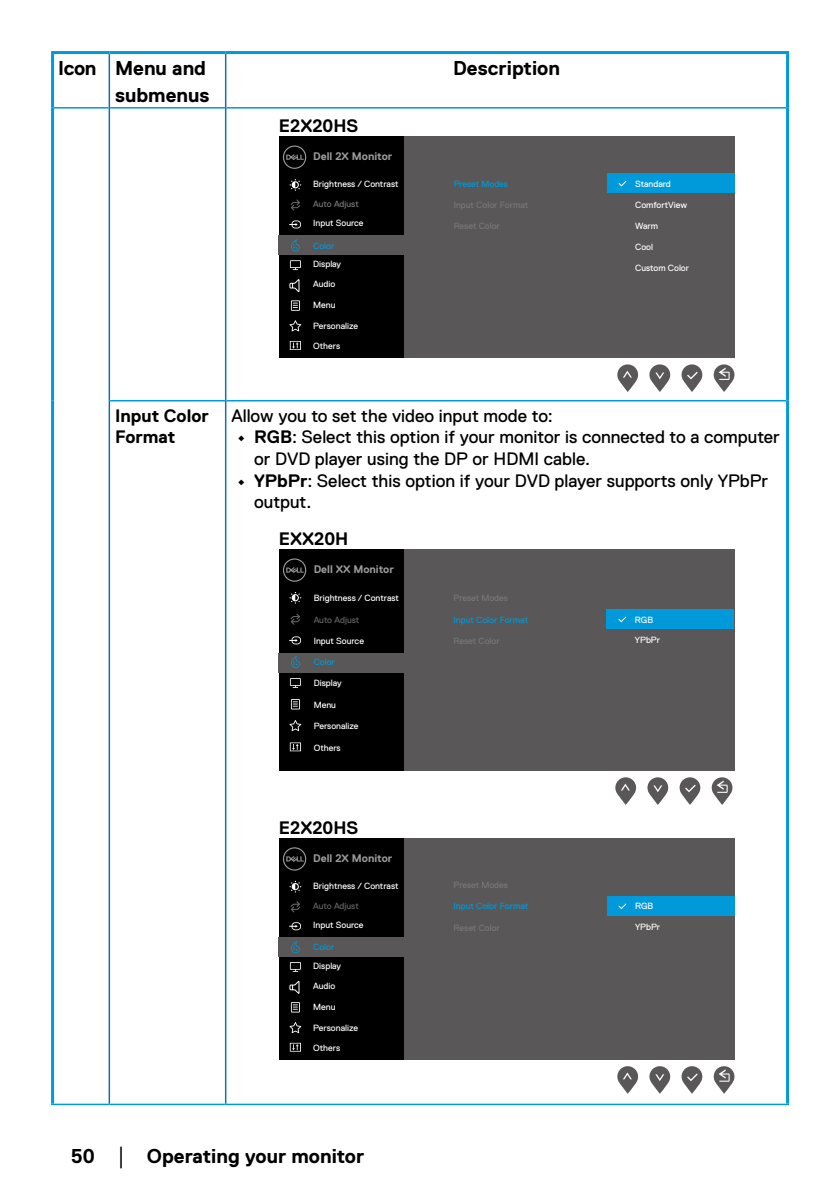
<style>
.page{position:relative;width:840px;height:1191px;background:#fff}
.page>*{position:absolute;margin:0;border:0;box-sizing:border-box;transform-origin:0 0}
.Callout_Head_10_12{font:700 20px "Dell Replica";color:#000}
.Paragraph_9_10_8{font:18px/21.6px "Dell Replica";color:#000}
.Callout_Head_9_10_8{font:700 18px/21.6px "Dell Replica";color:#000}
.t1{font:700 11px "Dell Replica";color:#9b9b9b}
.t2{font:9px "Dell Replica";color:#fff}
.t3{font:9px "Dell Replica";color:#787878}
.t4{font:9px "Dell Replica";color:#0099d9}
.t5{font:9px "Dell Replica";color:#646464}
.s1{font-weight:700}
.s2{font-family:"Times New Roman";font-weight:400;font-size:18px}
</style>
<div class="page">
<hr style="left:54px;top:107px;width:54px;height:2px;background:#0099d9">
<hr style="left:110px;top:107px;width:115px;height:2px;background:#0099d9">
<hr style="left:226px;top:107px;width:559px;height:2px;background:#0099d9">
<hr style="left:110px;top:400px;width:115px;height:1px;background:#0099d9">
<hr style="left:226px;top:400px;width:559px;height:1px;background:#0099d9">
<hr style="left:51px;top:1103px;width:58px;height:2px;background:#0099d9">
<hr style="left:109px;top:1103px;width:116px;height:2px;background:#0099d9">
<hr style="left:225px;top:1103px;width:563px;height:2px;background:#0099d9">
<hr style="left:51px;top:51px;width:58px;height:3px;background:#0099d9">
<hr style="left:109px;top:51px;width:116px;height:3px;background:#0099d9">
<hr style="left:225px;top:51px;width:563px;height:3px;background:#0099d9">
<hr style="left:51px;top:108px;width:3px;height:293px;background:#0099d9">
<hr style="left:785px;top:108px;width:3px;height:293px;background:#0099d9">
<hr style="left:51px;top:401px;width:3px;height:702px;background:#0099d9">
<hr style="left:785px;top:401px;width:3px;height:702px;background:#0099d9">
<hr style="left:51px;top:54px;width:3px;height:54px;background:#0099d9">
<hr style="left:785px;top:54px;width:3px;height:54px;background:#0099d9">
<hr style="left:108px;top:108px;width:2px;height:293px;background:#1b6da5">
<hr style="left:225px;top:108px;width:1px;height:293px;background:#1b6da5">
<hr style="left:108px;top:401px;width:2px;height:702px;background:#1b6da5">
<hr style="left:225px;top:401px;width:1px;height:702px;background:#1b6da5">
<hr style="left:108px;top:54px;width:2px;height:54px;background:#1b6da5">
<hr style="left:225px;top:54px;width:1px;height:54px;background:#1b6da5">
<svg style="left:713px;top:364px;width:21px;height:28px"></svg>
<svg style="left:649px;top:364px;width:20px;height:28px"></svg>
<svg style="left:617px;top:364px;width:20px;height:28px"></svg>
<svg style="left:681px;top:364px;width:21px;height:28px"></svg>
<div style="left:278px;top:137px;width:456px;height:221px;background:#595757"></div>
<div style="left:278px;top:137px;width:125px;height:221px;background:#000"></div>
<div style="left:278px;top:236px;width:126px;height:19px;background:#595757"></div>
<svg style="left:283px;top:145px;width:23px;height:24px"></svg>
<svg style="left:289px;top:179px;width:12px;height:12px"></svg>
<svg style="left:290px;top:199px;width:10px;height:12px"></svg>
<svg style="left:291px;top:239px;width:8px;height:12px"></svg>
<svg style="left:290px;top:260px;width:11px;height:10px"></svg>
<svg style="left:291px;top:300px;width:9px;height:11px"></svg>
<svg style="left:289px;top:320px;width:12px;height:11px"></svg>
<svg style="left:290px;top:341px;width:11px;height:9px"></svg>
<svg style="left:289px;top:220px;width:12px;height:8px"></svg>
<svg style="left:289px;top:279px;width:11px;height:13px"></svg>
<div style="left:606px;top:173px;width:128px;height:20px;background:#0099d9"></div>
<svg style="left:618px;top:181px;width:8px;height:5px"></svg>
<div style="left:278px;top:549px;width:456px;height:222px;background:#595757"></div>
<div style="left:278px;top:549px;width:125px;height:222px;background:#000"></div>
<div style="left:278px;top:653px;width:125px;height:19px;background:#595757"></div>
<svg style="left:283px;top:558px;width:23px;height:24px"></svg>
<svg style="left:289px;top:592px;width:12px;height:11px"></svg>
<svg style="left:290px;top:613px;width:10px;height:11px"></svg>
<svg style="left:291px;top:655px;width:8px;height:13px"></svg>
<svg style="left:290px;top:678px;width:11px;height:10px"></svg>
<svg style="left:291px;top:699px;width:9px;height:10px"></svg>
<svg style="left:289px;top:720px;width:12px;height:11px"></svg>
<svg style="left:290px;top:742px;width:11px;height:9px"></svg>
<svg style="left:289px;top:636px;width:12px;height:8px"></svg>
<div style="left:606px;top:609px;width:127px;height:20px;background:#0099d9"></div>
<svg style="left:618px;top:616px;width:8px;height:6px"></svg>
<svg style="left:711px;top:777px;width:21px;height:28px"></svg>
<svg style="left:647px;top:777px;width:20px;height:28px"></svg>
<svg style="left:615px;top:777px;width:20px;height:28px"></svg>
<svg style="left:679px;top:777px;width:21px;height:28px"></svg>
<div style="left:278px;top:838px;width:456px;height:221px;background:#595757"></div>
<div style="left:278px;top:838px;width:125px;height:221px;background:#000"></div>
<div style="left:278px;top:937px;width:126px;height:20px;background:#595757"></div>
<svg style="left:283px;top:847px;width:23px;height:23px"></svg>
<svg style="left:289px;top:881px;width:12px;height:11px"></svg>
<svg style="left:290px;top:901px;width:10px;height:11px"></svg>
<svg style="left:291px;top:941px;width:8px;height:12px"></svg>
<svg style="left:290px;top:962px;width:11px;height:9px"></svg>
<svg style="left:291px;top:1002px;width:9px;height:10px"></svg>
<svg style="left:289px;top:1022px;width:12px;height:11px"></svg>
<svg style="left:290px;top:1042px;width:11px;height:9px"></svg>
<svg style="left:289px;top:922px;width:12px;height:8px"></svg>
<svg style="left:289px;top:981px;width:11px;height:12px"></svg>
<svg style="left:713px;top:1066px;width:21px;height:27px"></svg>
<svg style="left:649px;top:1066px;width:20px;height:27px"></svg>
<svg style="left:617px;top:1066px;width:20px;height:27px"></svg>
<svg style="left:681px;top:1066px;width:21px;height:27px"></svg>
<div style="left:606px;top:896px;width:128px;height:19px;background:#0099d9"></div>
<svg style="left:618px;top:903px;width:8px;height:6px"></svg>
<p class="Callout_Head_10_12" style="left:58px;top:57px;width:40px">Icon</p>
<p class="Callout_Head_10_12" style="left:115px;top:57px;width:92px">Menu and</p>
<p class="Callout_Head_10_12" style="left:115px;top:84px;width:96px">submenus</p>
<p class="Callout_Head_9_10_8" style="left:278px;top:115px;width:81px">E2X20HS</p>
<p class="t1" style="left:313px;top:150px;width:81px">Dell 2X Monitor</p>
<p class="t2" style="left:313px;top:179px;width:87px">Brightness / Contrast</p>
<p class="t3" style="left:313px;top:199px;width:47px">Auto Adjust</p>
<p class="t2" style="left:313px;top:218px;width:52px">Input Source</p>
<p class="t4" style="left:313px;top:240px;width:23px">Color</p>
<p class="t2" style="left:313px;top:259px;width:29px">Display</p>
<p class="t2" style="left:313px;top:300px;width:24px">Menu</p>
<p class="t2" style="left:313px;top:279px;width:24px">Audio</p>
<p class="t2" style="left:313px;top:321px;width:46px">Personalize</p>
<p class="t2" style="left:313px;top:341px;width:29px">Others</p>
<p class="Callout_Head_10_12" style="left:453px;top:57px;width:108px">Description</p>
<p class="t4" style="left:453px;top:179px;width:56px">Preset Modes</p>
<p class="t3" style="left:453px;top:200px;width:76px">Input Color Format</p>
<p class="t3" style="left:453px;top:221px;width:48px">Reset Color</p>
<p class="t2" style="left:634px;top:179px;width:37px">Standard</p>
<p class="t2" style="left:634px;top:221px;width:25px">Warm</p>
<p class="t2" style="left:634px;top:242px;width:19px">Cool</p>
<p class="t2" style="left:634px;top:200px;width:54px">ComfortView</p>
<p class="t2" style="left:634px;top:263px;width:55px">Custom Color</p>
<p class="Callout_Head_9_10_8" style="left:115px;top:405px;width:95px">Input Color<br>Format</p>
<p class="Paragraph_9_10_8" style="left:231px;top:405px;width:323px">Allow you to set the video input mode to:</p>
<p class="Paragraph_9_10_8" style="left:254px;top:426px;width:527px;text-indent:-17px"><span class="s1">• RGB</span>: Select this option if your monitor is connected to a computer or DVD player using the DP or HDMI cable.</p>
<p class="Paragraph_9_10_8" style="left:254px;top:469px;width:515px;text-indent:-17px"><span class="s1">• YPbPr</span>: Select this option if your DVD player supports only YPbPr output.</p>
<p class="Callout_Head_9_10_8" style="left:278px;top:528px;width:71px">EXX20H</p>
<p class="t1" style="left:313px;top:563px;width:82px">Dell XX Monitor</p>
<p class="t2" style="left:313px;top:593px;width:87px">Brightness / Contrast</p>
<p class="t5" style="left:313px;top:614px;width:47px">Auto Adjust</p>
<p class="t2" style="left:313px;top:636px;width:52px">Input Source</p>
<p class="t4" style="left:313px;top:657px;width:23px">Color</p>
<p class="t2" style="left:313px;top:678px;width:29px">Display</p>
<p class="t2" style="left:313px;top:700px;width:24px">Menu</p>
<p class="t2" style="left:313px;top:721px;width:46px">Personalize</p>
<p class="t2" style="left:313px;top:742px;width:29px">Others</p>
<p class="Callout_Head_9_10_8" style="left:278px;top:817px;width:81px">E2X20HS</p>
<p class="t1" style="left:313px;top:851px;width:81px">Dell 2X Monitor</p>
<p class="t2" style="left:313px;top:880px;width:87px">Brightness / Contrast</p>
<p class="t5" style="left:313px;top:900px;width:47px">Auto Adjust</p>
<p class="t2" style="left:313px;top:920px;width:52px">Input Source</p>
<p class="t4" style="left:313px;top:942px;width:23px">Color</p>
<p class="t2" style="left:313px;top:960px;width:29px">Display</p>
<p class="t2" style="left:313px;top:1001px;width:24px">Menu</p>
<p class="t2" style="left:313px;top:980px;width:24px">Audio</p>
<p class="t2" style="left:313px;top:1023px;width:46px">Personalize</p>
<p class="t2" style="left:313px;top:1042px;width:29px">Others</p>
<h1 class="Callout_Head_10_12" style="left:71px;top:1144px;width:295px">50 <span class="s2">│</span> Operating your monitor</h1>
<p class="t3" style="left:453px;top:593px;width:56px">Preset Modes</p>
<p class="t4" style="left:453px;top:614px;width:76px">Input Color Format</p>
<p class="t3" style="left:453px;top:636px;width:48px">Reset Color</p>
<p class="t2" style="left:634px;top:635px;width:27px">YPbPr</p>
<p class="t2" style="left:634px;top:614px;width:20px">RGB</p>
<p class="t3" style="left:453px;top:880px;width:56px">Preset Modes</p>
<p class="t4" style="left:453px;top:901px;width:76px">Input Color Format</p>
<p class="t3" style="left:453px;top:922px;width:48px">Reset Color</p>
<p class="t2" style="left:634px;top:922px;width:27px">YPbPr</p>
<p class="t2" style="left:634px;top:901px;width:20px">RGB</p>
</div>
